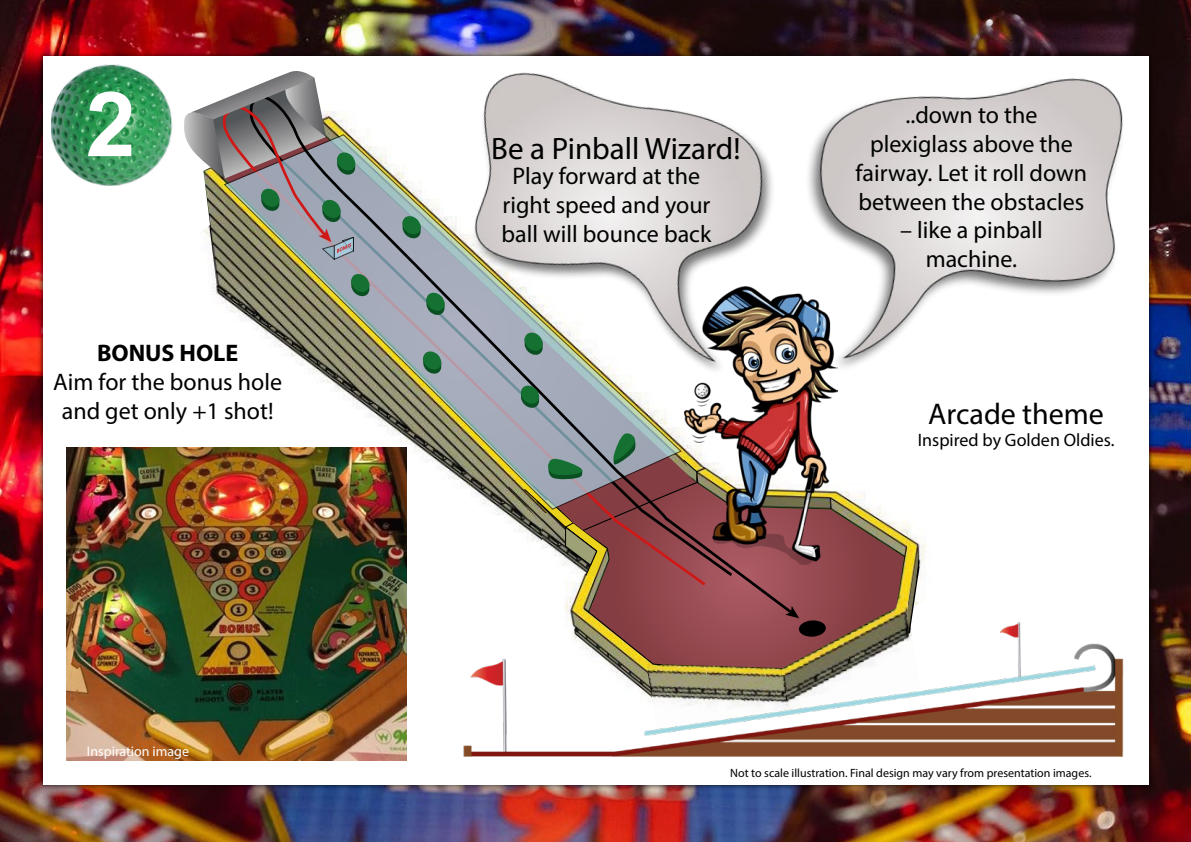
<style>
.page{position:relative;width:1191px;height:842px;background:#fff}
.page>*{position:absolute;margin:0;border:0;box-sizing:border-box;transform-origin:0 0}
.t1{font:700 90px "Arial";color:#fff}
.t2{font:31px "Myriad Pro";color:#000}
.t3{font:30px "Myriad Pro";color:#000}
.t4{font:24px/28.8px "Myriad Pro";color:#000;text-align:center}
.t5{font:700 24px "Myriad Pro";color:#000}
.t6{font:18px "Myriad Pro";color:#000}
.t7{font:14px "Myriad Pro";color:#fff}
.t8{font:12px "Myriad Pro";color:#000}
</style>
<div class="page">
<img style="left:0;top:0;width:1191px;height:842px">
<div style="left:37px;top:51px;width:1116px;height:740px;background:#000;opacity:.75"></div>
<div style="left:43px;top:57px;width:1105px;height:728px;background:#fff"></div>
<img style="left:51px;top:50px;width:129px;height:136px">
<img style="left:837px;top:491px;width:67px;height:58px">
<svg style="left:224px;top:260px;width:38px;height:188px"></svg>
<svg style="left:262px;top:137px;width:469px;height:479px"></svg>
<svg style="left:731px;top:549px;width:194px;height:52px;background:#985751"></svg>
<svg style="left:425px;top:292px;width:4px;height:24px"></svg>
<svg style="left:520px;top:386px;width:20px;height:23px"></svg>
<svg style="left:507px;top:433px;width:191px;height:144px;background:#947c74"></svg>
<svg style="left:401px;top:215px;width:21px;height:24px"></svg>
<svg style="left:422px;top:350px;width:7px;height:25px"></svg>
<svg style="left:350px;top:273px;width:20px;height:24px"></svg>
<img style="left:168px;top:71px;width:188px;height:189px">
<img style="left:684px;top:380px;width:153px;height:184px">
<img style="left:66px;top:448px;width:340px;height:312px">
<img style="left:798px;top:78px;width:325px;height:302px">
<img style="left:429px;top:72px;width:369px;height:314px">
<img style="left:437px;top:601px;width:686px;height:156px">
<h1 class="t1" style="left:86px;top:61px;width:52px">2</h1>
<p class="t5" style="left:97px;top:337px;width:143px">BONUS HOLE</p>
<p class="t4" style="left:53px;top:367px;width:230px">Aim for the bonus hole and get only +1 shot!</p>
<p class="t7" style="left:87px;top:743px;width:104px">Inspiration image</p>
<p class="t2" style="left:491px;top:129px;width:251px">Be a Pinball Wizard!</p>
<p class="t4" style="left:501px;top:161px;width:211px">Play forward at the right speed and your ball will bounce back</p>
<p class="t4" style="left:855px;top:100px;width:233px">..down to the plexiglass above the fairway. Let it roll down between the obstacles</p>
<p class="t4" style="left:900px;top:216px;width:144px">– like a pinball machine.</p>
<p class="t3" style="left:928px;top:396px;width:177px">Arcade theme</p>
<p class="t6" style="left:917px;top:429px;width:198px">Inspired by Golden Oldies.</p>
<p class="t8" style="left:730px;top:765px;width:363px">Not to scale illustration. Final design may vary from presentation images.</p>
</div>
